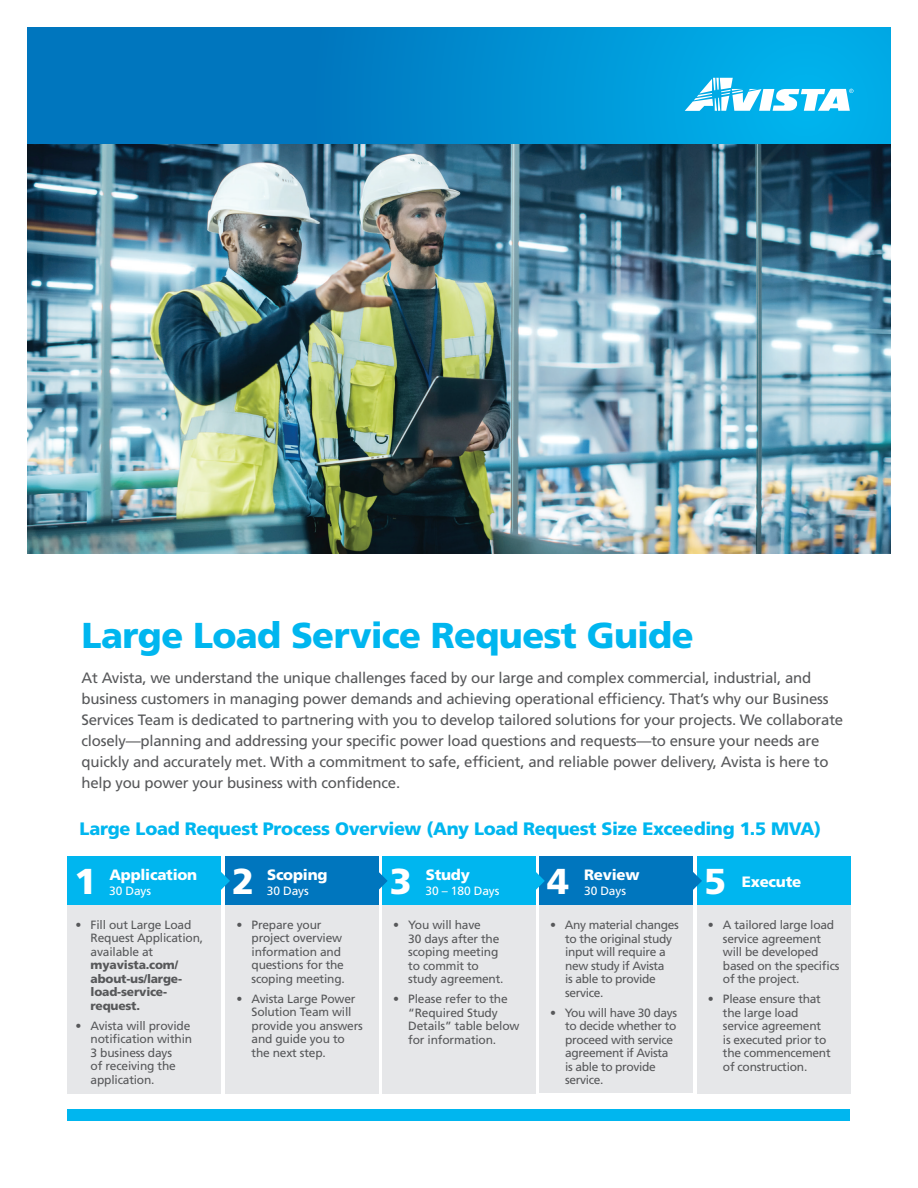
<style>
.page{position:relative;width:918px;height:1188px;background:#fff}
.page>*{position:absolute;margin:0;border:0;box-sizing:border-box;transform-origin:0 0}
.t1{font:900 36px "Frutiger LT Std";letter-spacing:-.02em;color:#00b6ef}
.t2{font:900 36px "Frutiger LT Std";color:#fff}
.t3{font:900 18px "Frutiger LT Std";letter-spacing:-.015em;color:#00b6ef}
.t4{font:15px/21px "Frutiger LT Std";letter-spacing:-.015em;color:#57585a}
.t5{font:900 15px "Frutiger LT Std";letter-spacing:-.015em;color:#fff}
.t6{font:12px/13.5px "Frutiger LT Std";letter-spacing:-.015em;color:#57585a}
.t7{font:900 12px/13.5px "Frutiger LT Std";letter-spacing:-.015em;color:#57585a}
.t8{font:12px "Frutiger LT Std";letter-spacing:-.01em;color:#fff}
</style>
<div class="page">
<div style="left:697px;top:903px;width:153px;height:190px;background:#e6e7e9"></div>
<div style="left:697px;top:857px;width:153px;height:48px;background:#00b6ef"></div>
<div style="left:225px;top:903px;width:153px;height:191px;background:#e6e7e9"></div>
<div style="left:382px;top:903px;width:154px;height:191px;background:#e6e7e9"></div>
<div style="left:540px;top:903px;width:153px;height:190px;background:#e6e7e9"></div>
<div style="left:68px;top:898px;width:153px;height:196px;background:#e6e7e9"></div>
<div style="left:68px;top:857px;width:153px;height:48px;background:#00b6ef"></div>
<div style="left:225px;top:857px;width:153px;height:48px;background:#0076be"></div>
<div style="left:382px;top:857px;width:154px;height:48px;background:#00b6ef"></div>
<div style="left:540px;top:857px;width:153px;height:48px;background:#0076be"></div>
<div style="left:27px;top:27px;width:864px;height:118px;background:#0076be"></div>
<svg style="left:312px;top:27px;width:579px;height:118px"></svg>
<svg style="left:685px;top:78px;width:168px;height:33px;background:#70d1f2"></svg>
<div style="left:68px;top:1109px;width:782px;height:11px;background:#00b6ef"></div>
<img style="left:27px;top:145px;width:864px;height:409px">
<svg style="left:221px;top:872px;width:9px;height:18px"></svg>
<svg style="left:378px;top:872px;width:10px;height:18px"></svg>
<svg style="left:536px;top:872px;width:9px;height:18px"></svg>
<svg style="left:693px;top:872px;width:9px;height:18px"></svg>
<h1 class="t1" style="left:82px;top:614px;width:614px">Large Load Service Request Guide</h1>
<p class="t4" style="left:82px;top:667px;width:763px">At Avista, we understand the unique challenges faced by our large and complex commercial, industrial, and business customers in managing power demands and achieving operational efficiency. That’s why our Business Services Team is dedicated to partnering with you to develop tailored solutions for your projects. We collaborate closely—planning and addressing your specific power load questions and requests—to ensure your needs are quickly and accurately met. With a commitment to safe, efficient, and reliable power delivery, Avista is here to help you power your business with confidence.</p>
<h2 class="t3" style="left:80px;top:818px;width:743px">Large Load Request Process Overview (Any Load Request Size Exceeding 1.5 MVA)</h2>
<p class="t5" style="left:109px;top:865px;width:89px">Application</p>
<p class="t8" style="left:109px;top:884px;width:43px">30 Days</p>
<p class="t5" style="left:426px;top:865px;width:46px">Study</p>
<p class="t8" style="left:426px;top:884px;width:75px">30 – 180 Days</p>
<p class="t5" style="left:267px;top:865px;width:62px">Scoping</p>
<p class="t8" style="left:267px;top:884px;width:43px">30 Days</p>
<p class="t5" style="left:584px;top:865px;width:57px">Review</p>
<p class="t8" style="left:584px;top:884px;width:43px">30 Days</p>
<h1 class="t2" style="left:74px;top:860px;width:24px">1</h1>
<h1 class="t2" style="left:232px;top:860px;width:24px">2</h1>
<h1 class="t2" style="left:390px;top:860px;width:24px">3</h1>
<h1 class="t2" style="left:547px;top:860px;width:24px">4</h1>
<h1 class="t2" style="left:704px;top:860px;width:24px">5</h1>
<p class="t5" style="left:742px;top:873px;width:61px">Execute</p>
<p class="t6" style="left:91px;top:918px;width:114px;text-indent:-15px">• Fill out Large Load<br>Request Application, available at</p>
<p class="t7" style="left:91px;top:958px;width:93px">myavista.com/ about-us/large&shy;load-service&shy;request.</p>
<p class="t6" style="left:91px;top:1019px;width:103px;text-indent:-15px">• Avista will provide notification within<br>3 business days<br>of receiving the application.</p>
<p class="t6" style="left:723px;top:918px;width:118px;text-indent:-15px">• A tailored large load service agreement will be developed based on the specifics of the project.</p>
<p class="t6" style="left:723px;top:992px;width:109px;text-indent:-15px">• Please ensure that the large load service agreement is executed prior to the commencement of construction.</p>
<p class="t6" style="left:565px;top:918px;width:115px;text-indent:-15px">• Any material changes to the original study input will require a new study if Avista<br>is able to provide service.</p>
<p class="t6" style="left:565px;top:1006px;width:113px;text-indent:-15px">• You will have 30 days to decide whether to proceed with service agreement if Avista is able to provide service.</p>
<p class="t6" style="left:408px;top:918px;width:97px;text-indent:-15px">• You will have<br>30 days after the scoping meeting to commit to study agreement.</p>
<p class="t6" style="left:408px;top:993px;width:113px;text-indent:-15px">• Please refer to the “Required Study<br>Details” table below for information.</p>
<p class="t6" style="left:252px;top:918px;width:95px;text-indent:-15px">• Prepare your project overview information and questions for the scoping meeting.</p>
<p class="t6" style="left:252px;top:992px;width:113px;text-indent:-15px">• Avista Large Power<br>Solution Team will provide you answers and guide you to the next step.</p>
</div>
